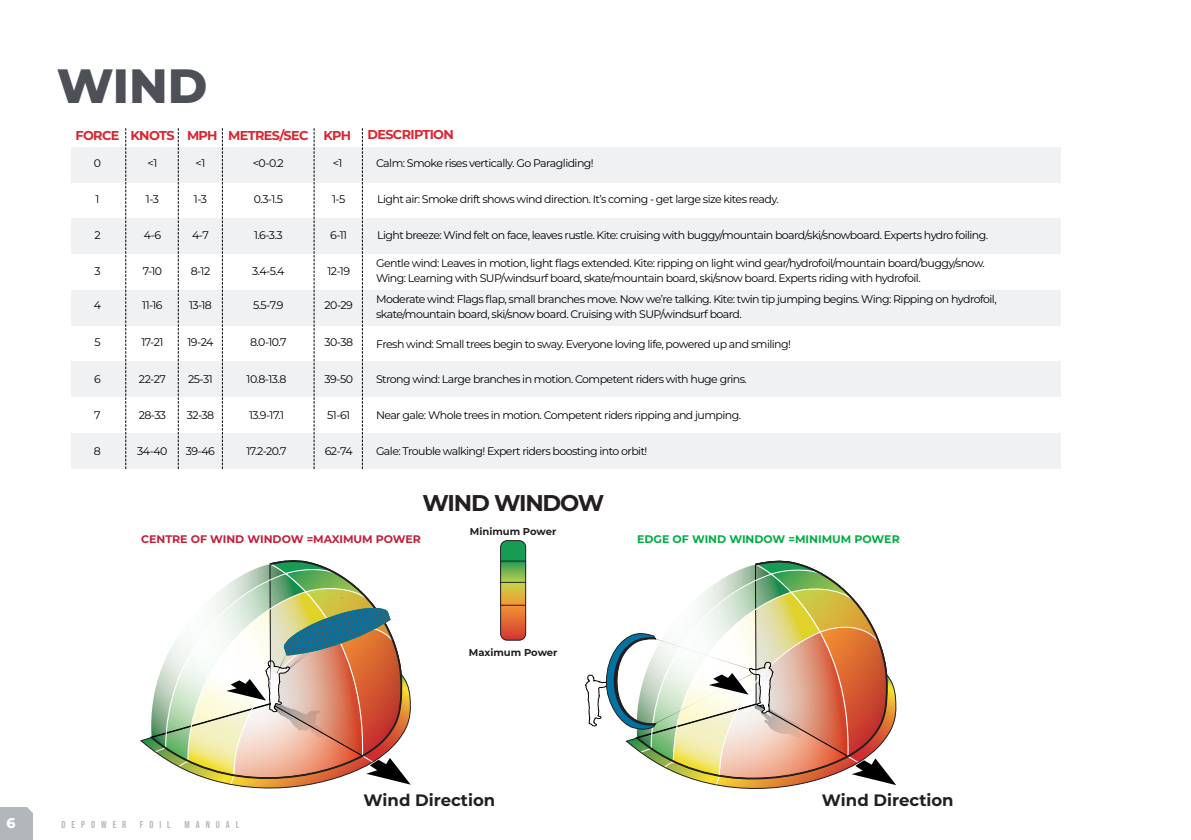
<style>
.page{position:relative;width:1191px;height:840px;background:#fff}
.page>*{position:absolute;margin:0;border:0;box-sizing:border-box;transform-origin:0 0}
.t1{font:800 48px "Montserrat";color:#4d5056}
.t2{font:700 22.8px "Montserrat";letter-spacing:-.05em;color:#231f20}
.t3{font:700 16.6px "Montserrat";color:#231f20}
.t4{font:800 14px "Montserrat";color:#fff}
.t5{font:700 12.8px "Montserrat";letter-spacing:-.05em;color:#dd242f}
.t6{font:11px/14.6px "Montserrat";letter-spacing:-.05em;color:#000001}
.t7{font:700 11px "Montserrat";color:#c41f3b}
.t8{font:700 11px "Montserrat";color:#00ad44}
.t9{font:700 10px "Montserrat";color:#231f20}
.t10{font:700 10px "Bebas Neue Pro";letter-spacing:.6em;color:#b2b7bb}
</style>
<div class="page">
<svg style="left:0;top:807px;width:33px;height:32px"></svg>
<svg style="left:502px;top:582px;width:22px;height:22px"></svg>
<div style="left:500px;top:560px;width:25px;height:22px;background:linear-gradient(to bottom,#209856,#b5cd4d)"></div>
<div style="left:500px;top:540px;width:26px;height:100px;border:1px solid #231f20;border-radius:7px"></div>
<svg style="left:500px;top:540px;width:25px;height:21px"></svg>
<svg style="left:500px;top:581px;width:25px;height:1px"></svg>
<svg style="left:500px;top:604px;width:25px;height:35px"></svg>
<img style="left:585px;top:560px;width:312px;height:229px">
<img style="left:140px;top:560px;width:271px;height:229px">
<div style="left:71px;top:146px;width:990px;height:36px;background:#f0f1f2"></div>
<div style="left:71px;top:218px;width:990px;height:36px;background:#f0f1f2"></div>
<div style="left:71px;top:289px;width:990px;height:36px;background:#f0f1f2"></div>
<div style="left:71px;top:361px;width:990px;height:36px;background:#f0f1f2"></div>
<div style="left:71px;top:432px;width:990px;height:36px;background:#f0f1f2"></div>
<svg style="left:125px;top:128px;width:1px;height:340px"></svg>
<svg style="left:178px;top:128px;width:1px;height:340px"></svg>
<svg style="left:222px;top:128px;width:1px;height:340px"></svg>
<svg style="left:314px;top:128px;width:1px;height:340px"></svg>
<svg style="left:362px;top:128px;width:1px;height:340px"></svg>
<h1 class="t1" style="left:57px;top:51px;width:152px">WIND</h1>
<p class="t5" style="left:76px;top:126px;width:277px">FORCE KNOTS MPH METRES/SEC KPH</p>
<p class="t5" style="left:367px;top:125px;width:88px">DESCRIPTION</p>
<p class="t6" style="left:94px;top:156px;width:9px">0</p>
<p class="t6" style="left:148px;top:156px;width:11px">&lt;1</p>
<p class="t6" style="left:196px;top:156px;width:11px">&lt;1</p>
<p class="t6" style="left:253px;top:156px;width:33px">&lt;0-0.2</p>
<p class="t6" style="left:333px;top:156px;width:11px">&lt;1</p>
<p class="t6" style="left:376px;top:156px;width:219px">Calm: Smoke rises vertically. Go Paragliding!</p>
<p class="t6" style="left:95px;top:191px;width:5px">1</p>
<p class="t6" style="left:146px;top:191px;width:15px">1-3</p>
<p class="t6" style="left:194px;top:191px;width:15px">1-3</p>
<p class="t6" style="left:254px;top:191px;width:31px">0.3-1.5</p>
<p class="t6" style="left:332px;top:191px;width:15px">1-5</p>
<p class="t6" style="left:377px;top:192px;width:403px">Light air: Smoke drift shows wind direction. It’s coming - get large size kites ready.</p>
<p class="t6" style="left:94px;top:227px;width:8px">2</p>
<p class="t6" style="left:144px;top:227px;width:19px">4-6</p>
<p class="t6" style="left:192px;top:227px;width:18px">4-7</p>
<p class="t6" style="left:254px;top:227px;width:30px">1.6-3.3</p>
<p class="t6" style="left:330px;top:227px;width:19px">6-11</p>
<p class="t6" style="left:377px;top:228px;width:612px">Light breeze: Wind felt on face, leaves rustle. Kite: cruising with buggy/mountain board/ski/snowboard. Experts hydro foiling.</p>
<p class="t6" style="left:376px;top:256px;width:610px">Gentle wind: Leaves in motion, light flags extended. Kite: ripping on light wind gear/hydrofoil/mountain board/buggy/snow.<br>Wing: Learning with SUP/windsurf board, skate/mountain board, ski/snow board. Experts riding with hydrofoil.</p>
<p class="t6" style="left:94px;top:263px;width:8px">3</p>
<p class="t6" style="left:143px;top:263px;width:21px">7-10</p>
<p class="t6" style="left:191px;top:263px;width:21px">8-12</p>
<p class="t6" style="left:252px;top:263px;width:34px">3.4-5.4</p>
<p class="t6" style="left:327px;top:263px;width:24px">12-19</p>
<p class="t6" style="left:94px;top:297px;width:9px">4</p>
<p class="t6" style="left:142px;top:297px;width:22px">11-16</p>
<p class="t6" style="left:189px;top:297px;width:24px">13-18</p>
<p class="t6" style="left:253px;top:297px;width:32px">5.5-7.9</p>
<p class="t6" style="left:324px;top:297px;width:30px">20-29</p>
<p class="t6" style="left:376px;top:291px;width:622px">Moderate wind: Flags flap, small branches move. Now we’re talking. Kite: twin tip jumping begins. Wing: Ripping on hydrofoil, skate/mountain board, ski/snow board. Cruising with SUP/windsurf board.</p>
<p class="t6" style="left:94px;top:334px;width:8px">5</p>
<p class="t6" style="left:141px;top:334px;width:23px">17-21</p>
<p class="t6" style="left:187px;top:334px;width:27px">19-24</p>
<p class="t6" style="left:250px;top:334px;width:38px">8.0-10.7</p>
<p class="t6" style="left:324px;top:334px;width:30px">30-38</p>
<p class="t6" style="left:376px;top:336px;width:416px">Fresh wind: Small trees begin to sway. Everyone loving life, powered up and smiling!</p>
<p class="t6" style="left:94px;top:371px;width:8px">6</p>
<p class="t6" style="left:139px;top:371px;width:28px">22-27</p>
<p class="t6" style="left:188px;top:371px;width:26px">25-31</p>
<p class="t6" style="left:246px;top:371px;width:41px">10.8-13.8</p>
<p class="t6" style="left:324px;top:371px;width:30px">39-50</p>
<p class="t6" style="left:376px;top:371px;width:372px">Strong wind: Large branches in motion. Competent riders with huge grins.</p>
<p class="t6" style="left:94px;top:407px;width:8px">7</p>
<p class="t6" style="left:139px;top:407px;width:29px">28-33</p>
<p class="t6" style="left:187px;top:407px;width:29px">32-38</p>
<p class="t6" style="left:249px;top:407px;width:36px">13.9-17.1</p>
<p class="t6" style="left:327px;top:407px;width:24px">51-61</p>
<p class="t6" style="left:376px;top:407px;width:367px">Near gale: Whole trees in motion. Competent riders ripping and jumping.</p>
<p class="t6" style="left:94px;top:443px;width:9px">8</p>
<p class="t6" style="left:137px;top:443px;width:32px">34-40</p>
<p class="t6" style="left:186px;top:443px;width:31px">39-46</p>
<p class="t6" style="left:246px;top:443px;width:42px">17.2-20.7</p>
<p class="t6" style="left:325px;top:443px;width:29px">62-74</p>
<p class="t6" style="left:376px;top:443px;width:273px">Gale: Trouble walking! Expert riders boosting into orbit!</p>
<h2 class="t2" style="left:422px;top:486px;width:183px">WIND WINDOW</h2>
<p class="t9" style="left:470px;top:524px;width:88px">Minimum Power</p>
<p class="t7" style="left:141px;top:530px;width:281px">CENTRE OF WIND WINDOW =MAXIMUM POWER</p>
<p class="t8" style="left:637px;top:530px;width:264px">EDGE OF WIND WINDOW =MINIMUM POWER</p>
<p class="t9" style="left:469px;top:644px;width:90px">Maximum Power</p>
<p class="t4" style="left:7px;top:812px;width:11px">6</p>
<p class="t10" style="left:62px;top:817px;width:66px">DEPOWER</p>
<p class="t10" style="left:140px;top:817px;width:32px">FOIL</p>
<p class="t10" style="left:184px;top:817px;width:57px">MANUAL</p>
<h3 class="t3" style="left:363px;top:787px;width:133px">Wind Direction</h3>
<h3 class="t3" style="left:821px;top:787px;width:133px">Wind Direction</h3>
</div>
